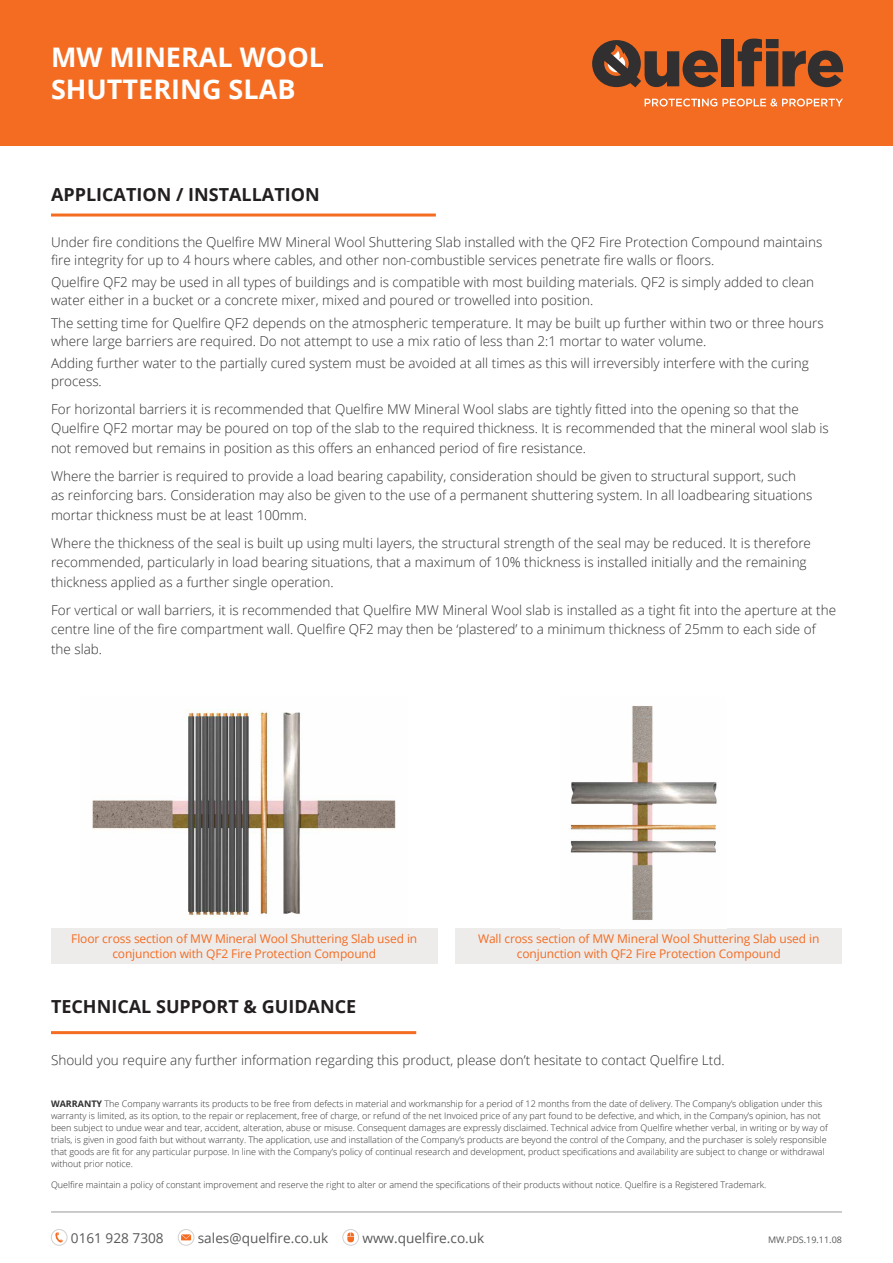
<style>
.page{position:relative;width:893px;height:1263px;background:#fff}
.page>*{position:absolute;margin:0;border:0;box-sizing:border-box;transform-origin:0 0}
.t1{font:700 27px/31.5px "Open Sans";color:#fff}
.t2{font:700 18px "Open Sans";color:#231f20}
.t3{font:13.65px "Open Sans";color:#57585a}
.t4{font:300 13.5px/19.5px "Open Sans";color:#312f30}
.t5{font:12px/15px "Open Sans";letter-spacing:-.01em;color:#f36c21;text-align:center}
.t6{font:300 9px/12px "Open Sans";color:#312f30}
.t7{font:9px "Open Sans";color:#57585a}
.s1{font-weight:700}
</style>
<div class="page">
<div style="left:51px;top:1229px;width:16px;height:16px;border:1px solid #d3d0ce;border-radius:50%"></div>
<svg style="left:55px;top:1232px;width:8px;height:11px"></svg>
<div style="left:178px;top:1229px;width:16px;height:16px;border:1px solid #d3d0ce;border-radius:50%"></div>
<svg style="left:181px;top:1234px;width:10px;height:6px"></svg>
<div style="left:342px;top:1229px;width:17px;height:16px;border:1px solid #d3d0ce;border-radius:50%"></div>
<svg style="left:347px;top:1232px;width:7px;height:10px"></svg>
<hr style="left:51px;top:214px;width:385px;height:3px;background:#f36c21">
<hr style="left:51px;top:1211px;width:791px;height:1px;background:#99989b">
<div style="left:0;top:0;width:893px;height:145px;background:#f36c21"></div>
<svg style="left:592px;top:40px;width:126px;height:47px"></svg>
<div style="left:721px;top:39px;width:13px;height:47px;background:#312f30"></div>
<svg style="left:738px;top:39px;width:105px;height:48px"></svg>
<svg style="left:645px;top:99px;width:198px;height:8px"></svg>
<img style="left:92px;top:709px;width:304px;height:211px">
<div style="left:51px;top:928px;width:386px;height:35px;background:#eeebeb"></div>
<hr style="left:51px;top:1031px;width:365px;height:3px;background:#f36c21">
<div style="left:455px;top:928px;width:387px;height:35px;background:#eeebeb"></div>
<img style="left:570px;top:705px;width:147px;height:215px">
<p class="t1" style="left:51px;top:41px;width:275px">MW MINERAL WOOL<br>SHUTTERING SLAB</p>
<p class="t2" style="left:51px;top:182px;width:270px">APPLICATION / INSTALLATION</p>
<p class="t4" style="left:51px;top:233px;width:773px;line-height:18px">Under fire conditions the Quelfire MW Mineral Wool Shuttering Slab installed with the QF2 Fire Protection Compound maintains fire integrity for up to 4 hours where cables, and other non-combustible services penetrate fire walls or floors.</p>
<p class="t4" style="left:51px;top:273px;width:765px;line-height:18px">Quelfire QF2 may be used in all types of buildings and is compatible with most building materials. QF2 is simply added to clean water either in a bucket or a concrete mixer, mixed and poured or trowelled into position.</p>
<p class="t4" style="left:51px;top:313px;width:774px;line-height:18px">The setting time for Quelfire QF2 depends on the atmospheric temperature. It may be built up further within two or three hours where large barriers are required. Do not attempt to use a mix ratio of less than 2:1 mortar to water volume.</p>
<p class="t4" style="left:51px;top:354px;width:759px;line-height:18px">Adding further water to the partially cured system must be avoided at all times as this will irreversibly interfere with the curing process.</p>
<p class="t4" style="left:51px;top:399px;width:779px">For horizontal barriers it is recommended that Quelfire MW Mineral Wool slabs are tightly fitted into the opening so that the<br>Quelfire QF2 mortar may be poured on top of the slab to the required thickness. It is recommended that the mineral wool slab is not removed but remains in position as this offers an enhanced period of fire resistance.</p>
<p class="t4" style="left:51px;top:466px;width:763px">Where the barrier is required to provide a load bearing capability, consideration should be given to structural support, such as reinforcing bars. Consideration may also be given to the use of a permanent shuttering system. In all loadbearing situations mortar thickness must be at least 100mm.</p>
<p class="t4" style="left:51px;top:533px;width:761px">Where the thickness of the seal is built up using multi layers, the structural strength of the seal may be reduced. It is therefore recommended, particularly in load bearing situations, that a maximum of 10% thickness is installed initially and the remaining thickness applied as a further single operation.</p>
<p class="t4" style="left:51px;top:600px;width:787px">For vertical or wall barriers, it is recommended that Quelfire MW Mineral Wool slab is installed as a tight fit into the aperture at the centre line of the fire compartment wall. Quelfire QF2 may then be ‘plastered’ to a minimum thickness of 25mm to each side of the slab.</p>
<p class="t5" style="left:71px;top:931px;width:347px">Floor cross section of MW Mineral Wool Shuttering Slab used in conjunction with QF2 Fire Protection Compound</p>
<p class="t5" style="left:478px;top:931px;width:343px">Wall cross section of MW Mineral Wool Shuttering Slab used in conjunction with QF2 Fire Protection Compound</p>
<p class="t2" style="left:51px;top:994px;width:307px">TECHNICAL SUPPORT &amp; GUIDANCE</p>
<p class="t4" style="left:51px;top:1050px;width:675px">Should you require any further information regarding this product, please don’t hesitate to contact Quelfire Ltd.</p>
<p class="t6" style="left:51px;top:1098px;width:778px"><span class="s1">WARRANTY</span> The Company warrants its products to be free from defects in material and workmanship for a period of 12 months from the date of delivery. The Company’s obligation under this warranty is limited, as its option, to the repair or replacement, free of charge, or refund of the net Invoiced price of any part found to be defective, and which, in the Company’s opinion, has not been subject to undue wear and tear, accident, alteration, abuse or misuse. Consequent damages are expressly disclaimed. Technical advice from Quelfire whether verbal, in writing or by way of trials, is given in good faith but without warranty. The application, use and installation of the Company’s products are beyond the control of the Company, and the purchaser is solely responsible that goods are fit for any particular purpose. In line with the Company’s policy of continual research and development, product specifications and availability are subject to change or withdrawal without prior notice.</p>
<p class="t6" style="left:51px;top:1178px;width:717px">Quelfire maintain a policy of constant improvement and reserve the right to alter or amend the specifications of their products without notice. Quelfire is a Registered Trademark.</p>
<p class="t3" style="left:71px;top:1228px;width:94px">0161 928 7308</p>
<p class="t3" style="left:198px;top:1228px;width:132px">sales@quelfire.co.uk</p>
<p class="t3" style="left:362px;top:1228px;width:124px">www.quelfire.co.uk</p>
<p class="t7" style="left:768px;top:1233px;width:75px">MW.PDS.19.11.08</p>
</div>
